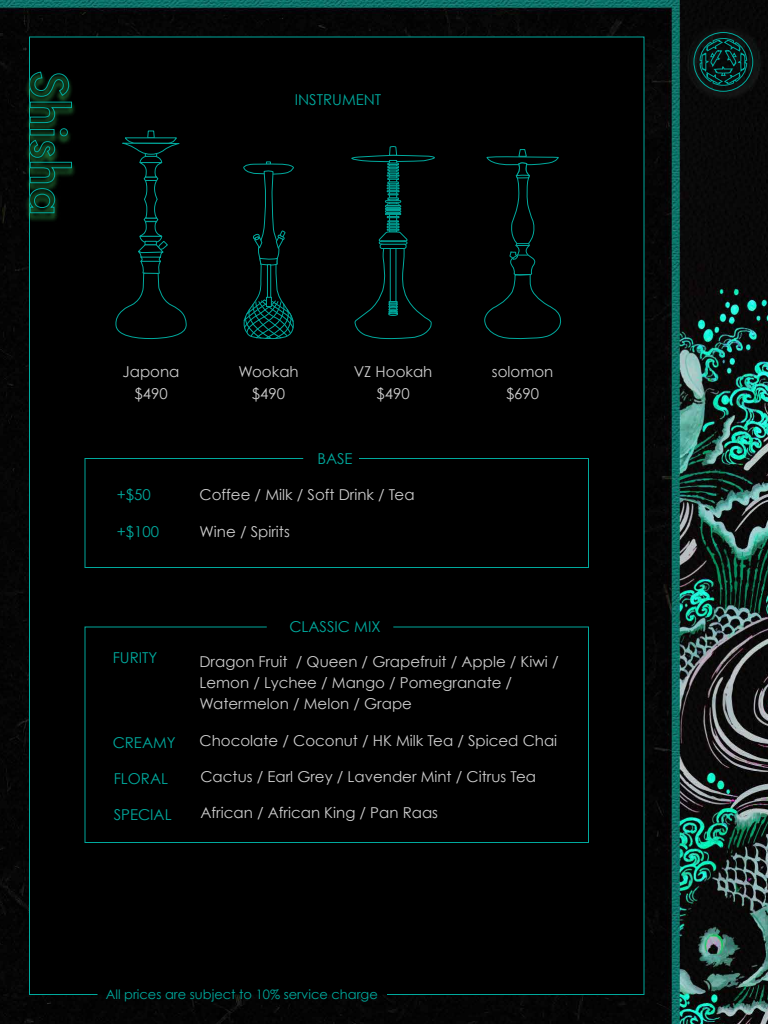
<style>
.page{position:relative;width:768px;height:1024px;background:#fff}
.page>*{position:absolute;margin:0;border:0;box-sizing:border-box;transform-origin:0 0}
.t1{font:15px/21px "Century Gothic";color:#ccc;text-align:center}
.t2{font:15px "Century Gothic";color:#00a99d}
.t3{font:13px "Century Gothic";color:#00a99d}
</style>
<div class="page">
<img style="left:0;top:0;width:768px;height:1024px">
<div style="left:29px;top:36px;width:615px;height:959px;background:#000"></div>
<svg style="left:693px;top:32px;width:61px;height:60px;background:#0a2e2b"></svg>
<img style="left:9px;top:68px;width:72px;height:160px">
<svg style="left:29px;top:71px;width:43px;height:143px;background:#083423"></svg>
<svg style="left:113px;top:130px;width:75px;height:210px;background:#000a0a"></svg>
<svg style="left:242px;top:161px;width:53px;height:211px;background:#001210"></svg>
<svg style="left:484px;top:149px;width:78px;height:191px;background:#000707"></svg>
<svg style="left:349px;top:145px;width:87px;height:195px;background:#000e0d"></svg>
<div style="left:85px;top:458px;width:504px;height:110px;background:#000"></div>
<div style="left:85px;top:626px;width:504px;height:217px;background:#000"></div>
<p class="t2" style="left:295px;top:90px;width:88px">INSTRUMENT</p>
<p class="t1" style="left:123px;top:360px;width:58px;line-height:21.8px">Japona $490</p>
<p class="t2" style="left:117px;top:486px;width:36px">+$50</p>
<p class="t1" style="left:238px;top:361px;width:62px">Wookah</p>
<p class="t1" style="left:252px;top:383px;width:35px">$490</p>
<p class="t1" style="left:354px;top:361px;width:80px">VZ Hookah</p>
<p class="t2" style="left:317px;top:449px;width:37px">BASE</p>
<p class="t1" style="left:376px;top:383px;width:35px">$490</p>
<p class="t1" style="left:200px;top:484px;width:217px">Coffee / Milk / Soft Drink / Tea</p>
<p class="t2" style="left:117px;top:523px;width:44px">+$100</p>
<p class="t1" style="left:200px;top:521px;width:92px">Wine / Spirits</p>
<p class="t2" style="left:289px;top:618px;width:93px">CLASSIC MIX</p>
<p class="t1" style="left:492px;top:361px;width:63px">solomon</p>
<p class="t1" style="left:506px;top:383px;width:35px">$690</p>
<p class="t2" style="left:113px;top:649px;width:46px">FURITY</p>
<p class="t1" style="left:200px;top:651px;width:361px;text-align:left">Dragon Fruit / Queen / Grapefruit / Apple / Kiwi /<br>Lemon / Lychee / Mango / Pomegranate /<br>Watermelon / Melon / Grape</p>
<p class="t2" style="left:113px;top:733px;width:65px">CREAMY</p>
<p class="t1" style="left:200px;top:730px;width:359px">Chocolate / Coconut / HK Milk Tea / Spiced Chai</p>
<p class="t2" style="left:114px;top:769px;width:56px">FLORAL</p>
<p class="t1" style="left:200px;top:766px;width:337px">Cactus / Earl Grey / Lavender Mint / Citrus Tea</p>
<p class="t2" style="left:114px;top:805px;width:60px">SPECIAL</p>
<p class="t1" style="left:200px;top:802px;width:239px">African / African King / Pan Raas</p>
<p class="t3" style="left:106px;top:986px;width:274px">All prices are subject to 10% service charge</p>
</div>
